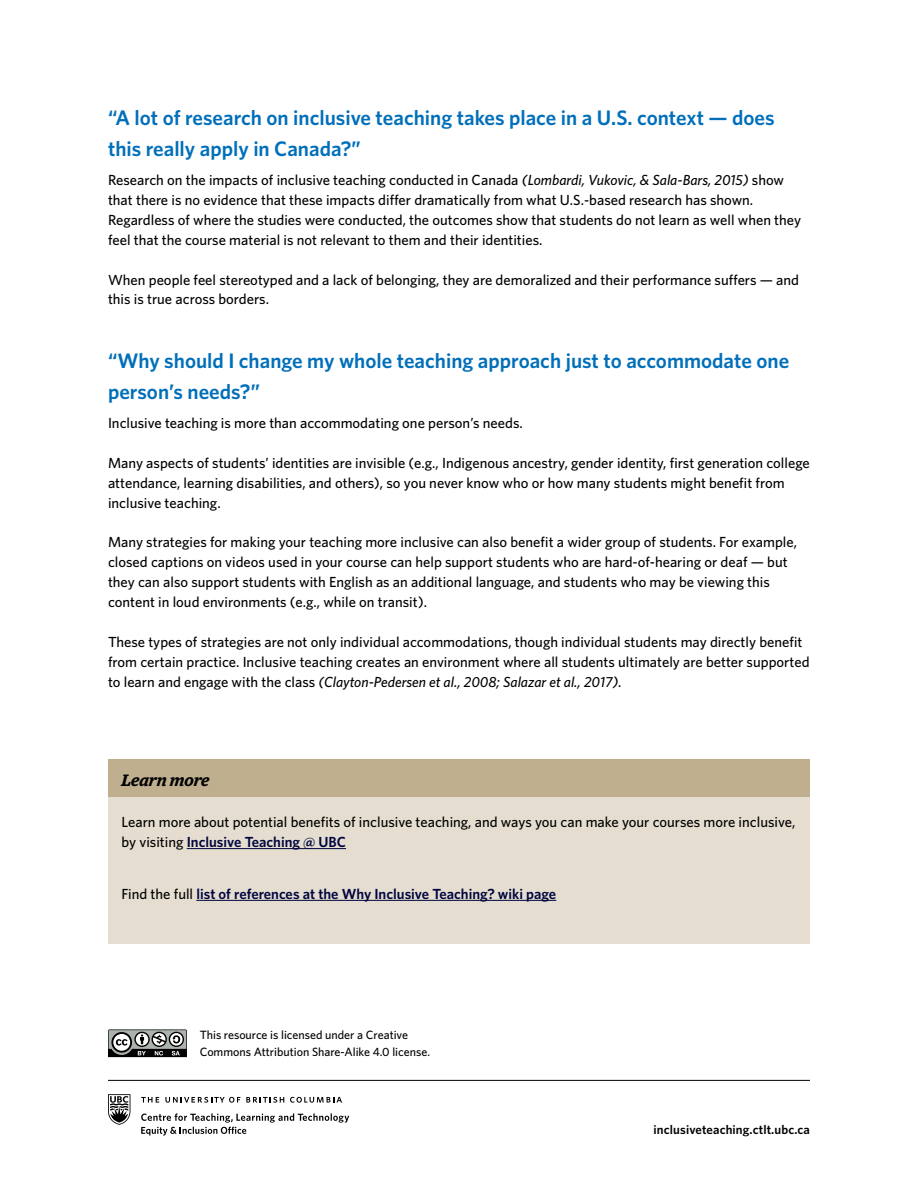
<style>
.page{position:relative;width:918px;height:1188px;background:#fff}
.page>*{position:absolute;margin:0;border:0;box-sizing:border-box;transform-origin:0 0}
.t1{font:600 21px/31.5px "Whitney";color:#006fba}
.t2{font:italic 600 16.5px "Guardian Egyp";color:#000}
.t3{font:500 14.7px/20px "Whitney";color:#000}
.t4{font:600 14.7px "Whitney";color:#00053e}
.t5{font:600 12.75px "Whitney";letter-spacing:.01em;color:#000}
.t6{font:500 12px/16.5px "Whitney";color:#000}
.s1{font-style:italic}
.s2{font-weight:600;color:#00053e}
.s3{font-weight:500;color:#000}
</style>
<div class="page">
<hr style="left:108px;top:1080px;width:702px;height:1px;background:#000">
<svg style="left:108px;top:1094px;width:22px;height:31px"></svg>
<svg style="left:141px;top:1097px;width:18px;height:6px"></svg>
<svg style="left:165px;top:1097px;width:75px;height:6px"></svg>
<svg style="left:246px;top:1097px;width:38px;height:6px"></svg>
<svg style="left:290px;top:1097px;width:52px;height:6px"></svg>
<svg style="left:141px;top:1113px;width:208px;height:23px"></svg>
<div style="left:108px;top:759px;width:702px;height:39px;background:#bfaf8e"></div>
<div style="left:108px;top:798px;width:702px;height:146px;background:#e5ddd0"></div>
<hr style="left:187px;top:848px;width:159px;height:1px;background:#00053e">
<hr style="left:196px;top:900px;width:360px;height:1px;background:#00053e">
<svg style="left:108px;top:1029px;width:79px;height:28px;background:#727472"></svg>
<h1 class="t1" style="left:108px;top:101px;width:668px">“A lot of research on inclusive teaching takes place in a U.S. context — does this really apply in Canada?”</h1>
<p class="t3" style="left:108px;top:170px;width:695px">Research on the impacts of inclusive teaching conducted in Canada <span class="s1">(Lombardi, Vukovic, &amp; Sala-Bars, 2015)</span> show that there is no evidence that these impacts difer dramatically from what U.S.-based research has shown.<br>Regardless of where the studies were conducted, the outcomes show that students do not learn as well when they feel that the course material is not relevant to them and their identities.</p>
<p class="t3" style="left:108px;top:269px;width:693px">When people feel stereotyped and a lack of belonging, they are demoralized and their performance sufers — and this is true across borders.</p>
<h1 class="t1" style="left:108px;top:344px;width:683px">“Why should I change my whole teaching approach just to accommodate one person’s needs?”</h1>
<p class="t3" style="left:108px;top:413px;width:416px">Inclusive teaching is more than accommodating one person’s needs.</p>
<p class="t3" style="left:108px;top:453px;width:703px">Many aspects of students’ identities are invisible (e.g., Indigenous ancestry, gender identity, frst generation college attendance, learning disabilities, and others), so you never know who or how many students might beneft from inclusive teaching.</p>
<p class="t3" style="left:108px;top:532px;width:691px">Many strategies for making your teaching more inclusive can also beneft a wider group of students. For example, closed captions on videos used in your course can help support students who are hard-of-hearing or deaf — but they can also support students with English as an additional language, and students who may be viewing this content in loud environments (e.g., while on transit).</p>
<p class="t3" style="left:108px;top:631px;width:703px">These types of strategies are not only individual accommodations, though individual students may directly beneft from certain practice. Inclusive teaching creates an environment where all students ultimately are better supported to learn and engage with the class <span class="s1">(Clayton-Pedersen et al., 2008; Salazar et al., 2017).</span></p>
<p class="t2" style="left:122px;top:768px;width:89px">Learn more</p>
<p class="t3" style="left:122px;top:812px;width:675px">Learn more about potential benefts of inclusive teaching, and ways you can make your courses more inclusive, by visiting <span class="s2">Inclusive Teaching @ UBC</span></p>
<p class="t4" style="left:122px;top:884px;width:436px"><span class="s3">Find the full</span> list of references at the Why Inclusive Teaching? wiki page</p>
<p class="t6" style="left:200px;top:1026px;width:232px">This resource is licensed under a Creative<br>Commons Attribution Share-Alike 4.0 license.</p>
<p class="t5" style="left:654px;top:1121px;width:158px">inclusiveteaching.ctlt.ubc.ca</p>
</div>
